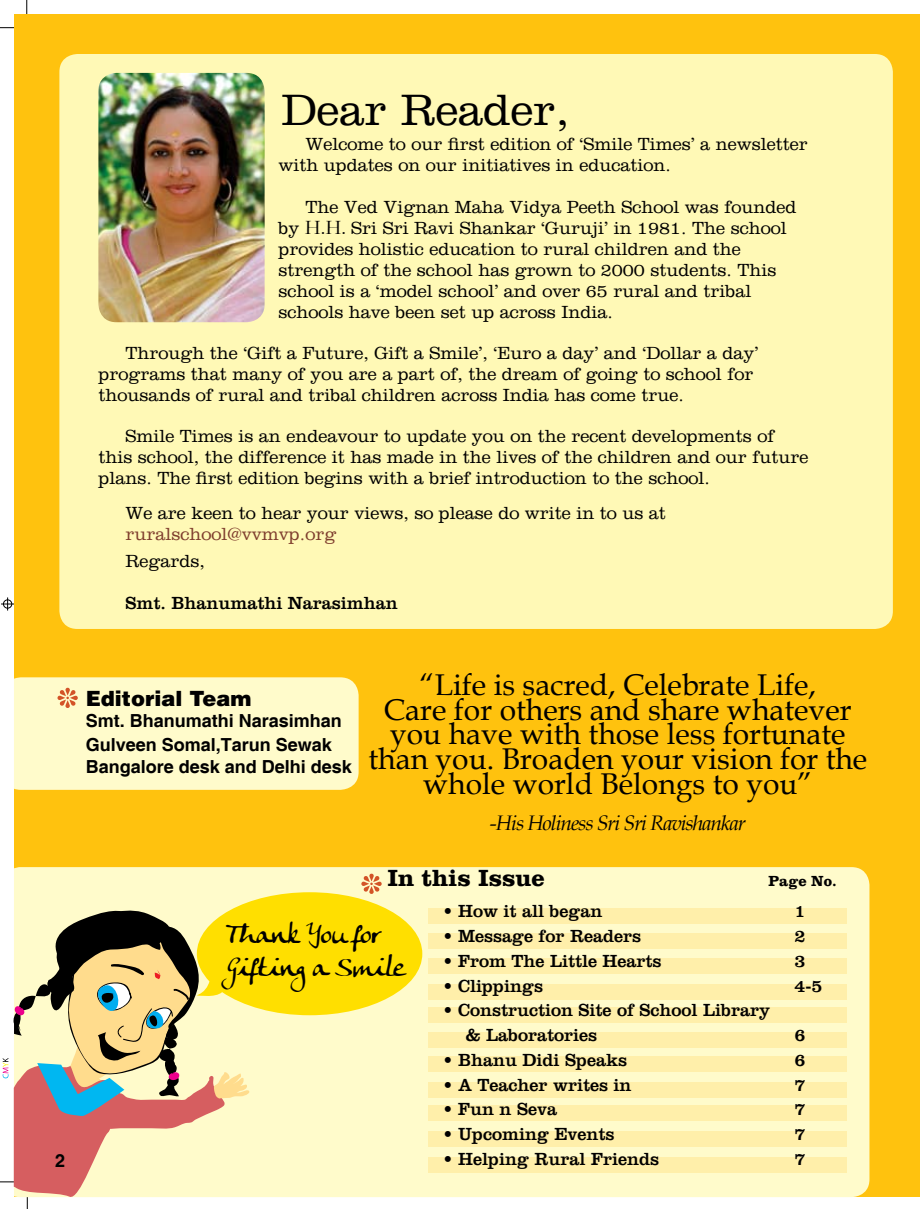
<style>
.page{position:relative;width:920px;height:1209px;background:#fff}
.page>*{position:absolute;margin:0;border:0;box-sizing:border-box;transform-origin:0 0}
.t1{font:300 45px "Clarendon";color:#000}
.t2{font:30px/24.8px "Book Antiqua";color:#000;text-align:center}
.t3{font:27px/32.4px "Anke Calligraphic FG";color:#000}
.t4{font:700 24px "Clarendon";color:#000}
.t5{font:italic 21px "Book Antiqua";letter-spacing:-.05em;color:#000}
.t6{font:900 21px "Helvetica";color:#000}
.t7{font:300 18px/21px "Clarendon";color:#000}
.t8{font:18px/24.8px "Clarendon";color:#000}
.t9{font:700 18px/24px "Helvetica";color:#000}
.t10{font:300 18px "Clarendon";color:#7f3e2e}
.t11{font:700 15px "Clarendon";color:#000}
.s1{font-family:"Garamond";font-weight:400;font-size:21px}
</style>
<div class="page">
<svg style="left:0;top:27px;width:14px;height:1px"></svg>
<svg style="left:27px;top:0;width:1px;height:15px"></svg>
<svg style="left:1px;top:597px;width:13px;height:13px"></svg>
<div style="left:14px;top:15px;width:906px;height:1182px;background:#ffc20e"></div>
<div style="left:14px;top:867px;width:855px;height:330px;background:#fffbcb"></div>
<div style="left:428px;top:1157px;width:419px;height:16px;background:#ffefaa"></div>
<div style="left:59px;top:54px;width:834px;height:575px;background:#fff9b6;border-radius:18px"></div>
<div style="left:428px;top:908px;width:419px;height:15px;background:#ffefaa"></div>
<div style="left:428px;top:933px;width:419px;height:16px;background:#ffefaa"></div>
<div style="left:428px;top:958px;width:419px;height:16px;background:#ffefaa"></div>
<div style="left:428px;top:984px;width:419px;height:15px;background:#ffefaa"></div>
<div style="left:428px;top:1007px;width:419px;height:16px;background:#ffefaa"></div>
<div style="left:428px;top:1032px;width:419px;height:15px;background:#ffefaa"></div>
<div style="left:428px;top:1057px;width:419px;height:15px;background:#ffefaa"></div>
<div style="left:428px;top:1106px;width:419px;height:15px;background:#ffefaa"></div>
<div style="left:428px;top:1082px;width:419px;height:15px;background:#ffefaa"></div>
<div style="left:428px;top:1131px;width:419px;height:16px;background:#ffefaa"></div>
<div style="left:14px;top:677px;width:345px;height:113px;background:#fffbcb"></div>
<img style="left:98px;top:73px;width:167px;height:249px;border-radius:18px">
<svg style="left:0;top:874px;width:422px;height:335px;background:#e6d594"></svg>
<h1 class="t1" style="left:282px;top:84px;width:289px">Dear Reader,</h1>
<p class="t7" style="left:278px;top:134px;width:531px;text-indent:27px">Welcome to our first edition of ‘Smile Times’ a newsletter with updates on our initiatives in education.</p>
<p class="t7" style="left:278px;top:196px;width:520px;text-indent:27px">The Ved Vignan Maha Vidya Peeth School was founded by <span class="s1">H.H.</span> Sri Sri Ravi Shankar ‘Guruji’ in 1981. The school provides holistic education to rural children and the strength of the school has grown to 2000 students. This school is a ‘model school’ and over 65 rural and tribal schools have been set up across India.</p>
<p class="t7" style="left:98px;top:343px;width:661px;text-indent:27px">Through the ‘Gift a Future, Gift a Smile’, ‘Euro a day’ and ‘Dollar a day’ programs that many of you are a part of, the dream of going to school for thousands of rural and tribal children across India has come true.</p>
<p class="t7" style="left:98px;top:426px;width:711px;text-indent:27px">Smile Times is an endeavour to update you on the recent developments of this school, the difference it has made in the lives of the children and our future plans. The first edition begins with a brief introduction to the school.</p>
<p class="t7" style="left:125px;top:502px;width:542px">We are keen to hear your views, so please do write in to us at</p>
<p class="t10" style="left:125px;top:523px;width:212px">ruralschool@vvmvp.org</p>
<p class="t7" style="left:125px;top:551px;width:81px">Regards,</p>
<p class="t8" style="left:125px;top:590px;width:274px">Smt. Bhanumathi Narasimhan</p>
<p class="t9" style="left:55px;top:1149px;width:12px">2</p>
<p class="t6" style="left:86px;top:684px;width:167px">Editorial Team</p>
<p class="t9" style="left:86px;top:710px;width:258px">Smt. Bhanumathi Narasimhan<br>Gulveen Somal,Tarun Sewak</p>
<p class="t9" style="left:86px;top:755px;width:268px">Bangalore desk and Delhi desk</p>
<h2 class="t2" style="left:368px;top:672px;width:500px">“Life is sacred, Celebrate Life,<br>Care for others and share whatever you have with those less fortunate than you. Broaden your vision for the whole world Belongs to you”</h2>
<p class="t5" style="left:490px;top:808px;width:257px">-His Holiness Sri Sri Ravishankar</p>
<h3 class="t4" style="left:387px;top:864px;width:159px">In this Issue</h3>
<p class="t11" style="left:768px;top:872px;width:70px">Page No.</p>
<h3 class="t3" style="left:226px;top:918px;width:180px">Thank You for<br>Gifting a Smile</h3>
<p class="t8" style="left:444px;top:899px;width:160px">• How it all began</p>
<p class="t8" style="left:795px;top:899px;width:12px">1</p>
<p class="t8" style="left:444px;top:924px;width:199px">• Message for Readers</p>
<p class="t8" style="left:795px;top:924px;width:12px">2</p>
<p class="t8" style="left:444px;top:948px;width:219px">• From The Little Hearts</p>
<p class="t8" style="left:795px;top:948px;width:12px">3</p>
<p class="t8" style="left:444px;top:973px;width:101px">• Clippings</p>
<p class="t8" style="left:795px;top:973px;width:29px">4-5</p>
<p class="t8" style="left:466px;top:998px;width:306px;text-indent:-22px">• Construction Site of School Library &amp; Laboratories</p>
<p class="t8" style="left:795px;top:1023px;width:12px">6</p>
<p class="t8" style="left:444px;top:1047px;width:185px">• Bhanu Didi Speaks</p>
<p class="t8" style="left:795px;top:1047px;width:12px">6</p>
<p class="t8" style="left:444px;top:1072px;width:189px">• A Teacher writes in</p>
<p class="t8" style="left:795px;top:1072px;width:12px">7</p>
<p class="t8" style="left:444px;top:1097px;width:115px">• Fun n Seva</p>
<p class="t8" style="left:795px;top:1097px;width:12px">7</p>
<p class="t8" style="left:444px;top:1122px;width:172px">• Upcoming Events</p>
<p class="t8" style="left:795px;top:1122px;width:12px">7</p>
<p class="t8" style="left:444px;top:1146px;width:217px">• Helping Rural Friends</p>
<p class="t8" style="left:795px;top:1146px;width:12px">7</p>
</div>
